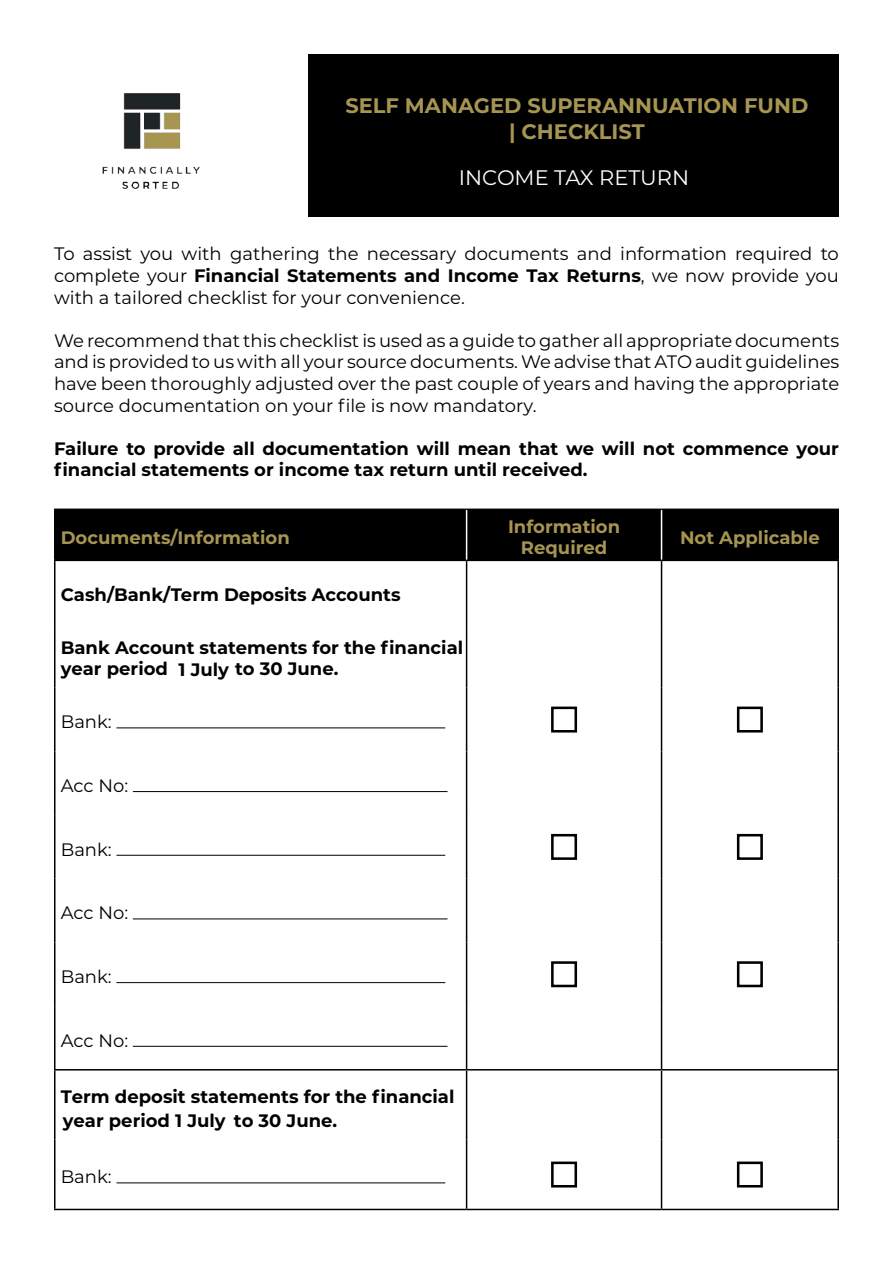
<style>
.page{position:relative;width:893px;height:1263px;background:#fff}
.page>*{position:absolute;margin:0;border:0;box-sizing:border-box;transform-origin:0 0}
.t1{font:700 21px/25.2px "Montserrat";color:#a69552;text-align:center}
.t2{font:21px "Montserrat";letter-spacing:-.025em;color:#fff}
.t3{font:18px/21.6px "Montserrat";color:#000;text-align:justify}
.t4{font:700 18px/21.6px "Montserrat";color:#000}
.t5{font:700 18px/21.6px "Montserrat";color:#a69552;text-align:center}
.s1{font-weight:700}
</style>
<div class="page">
<div style="left:309px;top:54px;width:530px;height:162px;background:#000"></div>
<div style="left:56px;top:510px;width:781px;height:50px;background:#000"></div>
<hr style="left:54px;top:509px;width:413px;height:1px;background:#000">
<hr style="left:54px;top:510px;width:2px;height:50px;background:#000">
<hr style="left:467px;top:509px;width:195px;height:1px;background:#000">
<hr style="left:662px;top:509px;width:177px;height:1px;background:#000">
<hr style="left:837px;top:510px;width:2px;height:50px;background:#000">
<hr style="left:54px;top:560px;width:413px;height:1px;background:#000">
<hr style="left:54px;top:561px;width:2px;height:63px;background:#000">
<hr style="left:467px;top:560px;width:195px;height:1px;background:#000">
<hr style="left:466px;top:561px;width:1px;height:63px;background:#000">
<hr style="left:662px;top:560px;width:177px;height:1px;background:#000">
<hr style="left:661px;top:561px;width:1px;height:63px;background:#000">
<hr style="left:837px;top:561px;width:2px;height:63px;background:#000">
<hr style="left:54px;top:624px;width:2px;height:64px;background:#000">
<hr style="left:466px;top:624px;width:1px;height:64px;background:#000">
<hr style="left:661px;top:624px;width:1px;height:64px;background:#000">
<hr style="left:837px;top:624px;width:2px;height:64px;background:#000">
<hr style="left:54px;top:688px;width:2px;height:63px;background:#000">
<hr style="left:466px;top:688px;width:1px;height:63px;background:#000">
<hr style="left:661px;top:688px;width:1px;height:63px;background:#000">
<hr style="left:837px;top:688px;width:2px;height:63px;background:#000">
<hr style="left:54px;top:751px;width:2px;height:64px;background:#000">
<hr style="left:466px;top:751px;width:1px;height:64px;background:#000">
<hr style="left:661px;top:751px;width:1px;height:64px;background:#000">
<hr style="left:837px;top:751px;width:2px;height:64px;background:#000">
<hr style="left:54px;top:815px;width:2px;height:64px;background:#000">
<hr style="left:466px;top:815px;width:1px;height:64px;background:#000">
<hr style="left:661px;top:815px;width:1px;height:64px;background:#000">
<hr style="left:837px;top:815px;width:2px;height:64px;background:#000">
<hr style="left:54px;top:879px;width:2px;height:63px;background:#000">
<hr style="left:466px;top:879px;width:1px;height:63px;background:#000">
<hr style="left:661px;top:879px;width:1px;height:63px;background:#000">
<hr style="left:837px;top:879px;width:2px;height:63px;background:#000">
<hr style="left:54px;top:942px;width:2px;height:64px;background:#000">
<hr style="left:466px;top:942px;width:1px;height:64px;background:#000">
<hr style="left:661px;top:942px;width:1px;height:64px;background:#000">
<hr style="left:837px;top:942px;width:2px;height:64px;background:#000">
<hr style="left:54px;top:1006px;width:2px;height:63px;background:#000">
<hr style="left:466px;top:1006px;width:1px;height:63px;background:#000">
<hr style="left:661px;top:1006px;width:1px;height:63px;background:#000">
<hr style="left:837px;top:1006px;width:2px;height:63px;background:#000">
<hr style="left:54px;top:1070px;width:2px;height:69px;background:#000">
<hr style="left:466px;top:1070px;width:1px;height:69px;background:#000">
<hr style="left:661px;top:1070px;width:1px;height:69px;background:#000">
<hr style="left:837px;top:1070px;width:2px;height:69px;background:#000">
<hr style="left:54px;top:1139px;width:2px;height:70px;background:#000">
<hr style="left:466px;top:1139px;width:1px;height:70px;background:#000">
<hr style="left:661px;top:1139px;width:1px;height:70px;background:#000">
<hr style="left:837px;top:1139px;width:2px;height:70px;background:#000">
<hr style="left:466px;top:510px;width:1px;height:50px;background:#fff">
<hr style="left:661px;top:510px;width:1px;height:50px;background:#fff">
<hr style="left:54px;top:1069px;width:413px;height:1px;background:#000">
<hr style="left:467px;top:1069px;width:195px;height:1px;background:#000">
<hr style="left:662px;top:1069px;width:177px;height:1px;background:#000">
<hr style="left:54px;top:1209px;width:413px;height:1px;background:#000">
<hr style="left:467px;top:1209px;width:195px;height:1px;background:#000">
<hr style="left:662px;top:1209px;width:177px;height:1px;background:#000">
<hr style="left:116px;top:727px;width:329px;height:1px;background:#000">
<div style="left:551px;top:706px;width:26px;height:26px;border:3px solid #000"></div>
<div style="left:737px;top:706px;width:26px;height:26px;border:3px solid #000"></div>
<hr style="left:133px;top:791px;width:314px;height:1px;background:#000">
<hr style="left:116px;top:855px;width:329px;height:1px;background:#000">
<div style="left:551px;top:834px;width:26px;height:26px;border:3px solid #000"></div>
<div style="left:737px;top:834px;width:26px;height:26px;border:3px solid #000"></div>
<hr style="left:133px;top:918px;width:314px;height:1px;background:#000">
<hr style="left:116px;top:982px;width:329px;height:1px;background:#000">
<div style="left:551px;top:961px;width:26px;height:26px;border:3px solid #000"></div>
<div style="left:737px;top:961px;width:26px;height:26px;border:3px solid #000"></div>
<hr style="left:133px;top:1046px;width:314px;height:1px;background:#000">
<hr style="left:116px;top:1182px;width:329px;height:1px;background:#000">
<div style="left:551px;top:1161px;width:26px;height:26px;border:3px solid #000"></div>
<div style="left:737px;top:1161px;width:26px;height:26px;border:3px solid #000"></div>
<img style="left:102px;top:93px;width:98px;height:96px">
<p class="t1" style="left:345px;top:92px;width:465px">SELF MANAGED SUPERANNUATION FUND | CHECKLIST</p>
<p class="t2" style="left:459px;top:163px;width:232px">INCOME TAX RETURN</p>
<p class="t3" style="left:54px;top:243px;width:786px">To assist you with gathering the necessary documents and information required to complete your <span class="s1">Financial Statements and Income Tax Returns</span>, we now provide you with a tailored checklist for your convenience.</p>
<p class="t3" style="left:54px;top:329px;width:787px">We recommend that this checklist is used as a guide to gather all appropriate documents and is provided to us with all your source documents. We advise that ATO audit guidelines have been thoroughly adjusted over the past couple of years and having the appropriate source documentation on your file is now mandatory.</p>
<p class="t4" style="left:54px;top:437px;width:786px">Failure to provide all documentation will mean that we will not commence your financial statements or income tax return until received.</p>
<p class="t5" style="left:61px;top:525px;width:231px">Documents/Information</p>
<p class="t5" style="left:508px;top:515px;width:114px">Information<br>Required</p>
<p class="t5" style="left:680px;top:525px;width:141px">Not Applicable</p>
<p class="t4" style="left:61px;top:583px;width:341px">Cash/Bank/Term Deposits Accounts</p>
<p class="t4" style="left:61px;top:636px;width:404px">Bank Account statements for the financial year period 1 July to 30 June.</p>
<p class="t3" style="left:61px;top:710px;width:53px">Bank:</p>
<p class="t3" style="left:61px;top:774px;width:69px">Acc No:</p>
<p class="t3" style="left:61px;top:838px;width:53px">Bank:</p>
<p class="t3" style="left:61px;top:901px;width:69px">Acc No:</p>
<p class="t3" style="left:61px;top:965px;width:53px">Bank:</p>
<p class="t3" style="left:61px;top:1029px;width:69px">Acc No:</p>
<p class="t4" style="left:61px;top:1083px;width:395px;line-height:24.3px">Term deposit statements for the financial year period 1 July to 30 June.</p>
<p class="t3" style="left:61px;top:1165px;width:53px">Bank:</p>
</div>
